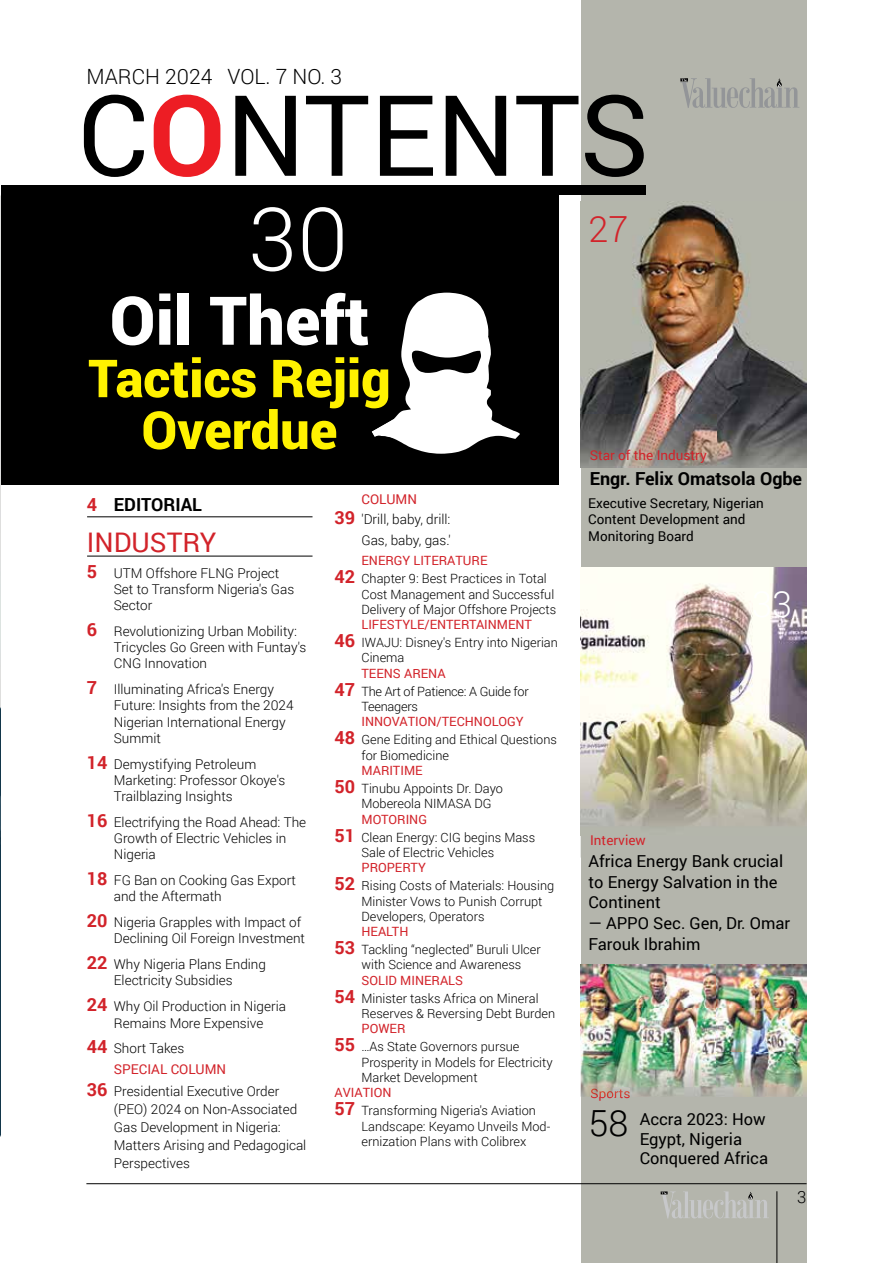
<style>
.page{position:relative;width:893px;height:1263px;background:#fff}
.page>*{position:absolute;margin:0;border:0;box-sizing:border-box;transform-origin:0 0}
.t1{font:112.5px "Roboto";letter-spacing:-.01em;color:#000}
.t2{font:300 88.05px "Roboto";color:#fff}
.t3{font:900 67.35px "Roboto";color:#fff}
.t4{font:900 52.5px/51.8px "Roboto";color:#fff200;text-align:center}
.t5{font:300 36px "Roboto";color:#fff}
.t6{font:300 36px "Roboto";color:#d2232a}
.t7{font:300 36px "Roboto";color:#000}
.t8{font:27px "Roboto";color:#d2232a}
.t9{font:300 21px "Roboto";color:#000}
.t10{font:700 18px "Roboto";color:#000}
.t11{font:300 16.8px "Roboto";color:#000}
.t12{font:16.5px/20.9px "Roboto";color:#000}
.t13{font:300 13.5px/16.2px "Roboto";color:#000}
.t14{font:13.5px/20.4px "Roboto";color:#d2232a}
.t15{font:13.5px/16.2px "Roboto";color:#000}
.t16{font:300 12.75px/18px "Roboto";color:#000}
.t17{font:300 12.75px/18px "Roboto";letter-spacing:-.02em;color:#000}
.s1{font-weight:700;color:#ed1d24}
.s2{color:#d2232a}
.s3{font-weight:700;font-size:18px;color:#d2232a}
.s4{font-weight:700;font-size:18px}
.s5{font-weight:300;color:#000}
.s6{font-weight:400;color:#d2232a}
</style>
<div class="page">
<div style="left:581px;top:0;width:226px;height:1263px;background:#b4b5ac"></div>
<hr style="left:87px;top:516px;width:225px;height:1px;background:#000">
<hr style="left:87px;top:556px;width:225px;height:1px;background:#000">
<div style="left:0;top:186px;width:645px;height:9px;background:#000"></div>
<img style="left:581px;top:567px;width:225px;height:260px">
<img style="left:581px;top:202px;width:225px;height:265px">
<img style="left:581px;top:965px;width:226px;height:132px">
<img style="left:591px;top:1089px;width:39px;height:8px">
<div style="left:0;top:195px;width:558px;height:290px;background:#000"></div>
<img style="left:0;top:186px;width:1px;height:951px">
<svg style="left:394px;top:292px;width:126px;height:162px"></svg>
<img style="left:372px;top:419px;width:22px;height:20px">
<hr style="left:776px;top:1191px;width:1px;height:72px;background:#000">
<hr style="left:86px;top:1183px;width:721px;height:1px;background:#000">
<svg style="left:661px;top:1191px;width:108px;height:27px"></svg>
<svg style="left:680px;top:78px;width:119px;height:30px"></svg>
<h3 class="t9" style="left:86px;top:62px;width:257px">MARCH 2024 VOL. 7 NO. 3</h3>
<h1 class="t1" style="left:77px;top:57px;width:574px">C<span class="s1">O</span>NTENTS</h1>
<h2 class="t2" style="left:248px;top:178px;width:102px">30</h2>
<h3 class="t3" style="left:110px;top:273px;width:261px">Oil Theft</h3>
<h3 class="t4" style="left:88px;top:351px;width:304px">Tactics Rejig<br>Overdue</h3>
<h3 class="t10" style="left:87px;top:492px;width:117px"><span class="s2">4</span> EDITORIAL</h3>
<h3 class="t8" style="left:87px;top:523px;width:131px">INDUSTRY</h3>
<p class="t13" style="left:114px;top:564px;width:182px;text-indent:-27px"><span class="s3">5</span> UTM Offshore FLNG Project<br>Set to Transform Nigeria's Gas<br>Sector</p>
<p class="t13" style="left:114px;top:623px;width:194px;text-indent:-27px"><span class="s3">6</span> Revolutionizing Urban Mobility:<br>Tricycles Go Green with Funtay's<br>CNG Innovation</p>
<p class="t13" style="left:114px;top:681px;width:181px;text-indent:-27px"><span class="s3">7</span> Illuminating Africa's Energy<br>Future: Insights from the 2024<br>Nigerian International Energy<br>Summit</p>
<p class="t13" style="left:114px;top:755px;width:173px;text-indent:-27px"><span class="s3">14</span> Demystifying Petroleum<br>Marketing: Professor Okoye's<br>Trailblazing Insights</p>
<p class="t13" style="left:114px;top:813px;width:194px;text-indent:-27px"><span class="s3">16</span> Electrifying the Road Ahead: The<br>Growth of Electric Vehicles in<br>Nigeria</p>
<p class="t13" style="left:114px;top:872px;width:184px;text-indent:-27px"><span class="s3">18</span> FG Ban on Cooking Gas Export and the Aftermath</p>
<p class="t13" style="left:87px;top:914px;width:220px;text-align:right"><span class="s3">20</span> Nigeria Grapples with Impact of<br>Declining Oil Foreign Investment</p>
<p class="t13" style="left:87px;top:956px;width:181px;text-align:center"><span class="s3">22</span> Why Nigeria Plans Ending<br>Electricity Subsidies</p>
<p class="t13" style="left:87px;top:998px;width:201px;text-align:center"><span class="s3">24</span> Why Oil Production in Nigeria<br>Remains More Expensive</p>
<p class="t14" style="left:114px;top:1038px;width:114px;text-indent:-27px"><span class="s4">44</span> <span class="s5">Short Takes<br></span>SPECIAL COLUMN</p>
<p class="t13" style="left:114px;top:1082px;width:194px;line-height:18px;text-indent:-27px"><span class="s3">36</span> Presidential Executive Order (PEO) 2024 on Non-Associated<br>Gas Development in Nigeria:<br>Matters Arising and Pedagogical<br>Perspectives</p>
<p class="t14" style="left:361px;top:488px;width:57px">COLUMN</p>
<p class="t13" style="left:334px;top:511px;width:117px"><span class="s3">39</span> 'Drill, baby, drill:</p>
<p class="t13" style="left:361px;top:531px;width:91px">Gas, baby, gas.'</p>
<p class="t16" style="left:334px;top:551px;width:214px;text-indent:27px"><span class="s6">ENERGY LITERATURE<br></span><span class="s3">42</span> Chapter 9: Best Practices in Total</p>
<p class="t16" style="left:361px;top:586px;width:196px;line-height:15.3px">Cost Management and Successful<br>Delivery of Major Offshore Projects</p>
<p class="t16" style="left:334px;top:615px;width:225px;text-align:center"><span class="s6">LIFESTYLE/ENTERTAINMENT<br></span><span class="s3">46</span> IWAJU: Disney's Entry into Nigerian</p>
<p class="t16" style="left:361px;top:648px;width:44px">Cinema</p>
<p class="t17" style="left:334px;top:664px;width:196px;text-indent:27px"><span class="s6">TEENS ARENA<br></span><span class="s3">47</span> The Art of Patience: A Guide for</p>
<p class="t17" style="left:361px;top:697px;width:58px">Teenagers</p>
<p class="t16" style="left:334px;top:712px;width:224px;text-align:center"><span class="s6">INNOVATION/TECHNOLOGY<br></span><span class="s3">48</span> Gene Editing and Ethical Questions</p>
<p class="t16" style="left:361px;top:746px;width:89px">for Biomedicine</p>
<p class="t16" style="left:334px;top:761px;width:170px;text-indent:27px"><span class="s6">MARITIME<br></span><span class="s3">50</span> Tinubu Appoints Dr. Dayo</p>
<p class="t16" style="left:361px;top:794px;width:131px">Mobereola NIMASA DG</p>
<p class="t16" style="left:334px;top:810px;width:202px;text-indent:27px"><span class="s6">MOTORING<br></span><span class="s3">51</span> Clean Energy: CIG begins Mass</p>
<p class="t16" style="left:361px;top:843px;width:134px">Sale of Electric Vehicles</p>
<p class="t16" style="left:334px;top:858px;width:221px;text-indent:27px"><span class="s6">PROPERTY<br></span><span class="s3">52</span> Rising Costs of Materials: Housing</p>
<p class="t16" style="left:361px;top:893px;width:182px;line-height:15.3px">Minister Vows to Punish Corrupt<br>Developers, Operators</p>
<p class="t16" style="left:334px;top:922px;width:208px;text-indent:27px"><span class="s6">HEALTH<br></span><span class="s3">53</span> Tackling “neglected” Buruli Ulcer</p>
<p class="t16" style="left:361px;top:955px;width:161px">with Science and Awareness</p>
<p class="t16" style="left:334px;top:971px;width:206px;text-indent:27px"><span class="s6">SOLID MINERALS<br></span><span class="s3">54</span> Minister tasks Africa on Mineral</p>
<p class="t16" style="left:361px;top:1004px;width:195px">Reserves &amp; Reversing Debt Burden</p>
<p class="t16" style="left:334px;top:1019px;width:186px;text-indent:27px"><span class="s6">POWER<br></span><span class="s3">55</span> …As State Governors pursue</p>
<p class="t16" style="left:361px;top:1054px;width:193px;line-height:15.3px">Prosperity in Models for Electricity<br>Market Development</p>
<p class="t16" style="left:334px;top:1083px;width:203px"><span class="s6">AVIATION<br></span><span class="s3">57</span> Transforming Nigeria's Aviation</p>
<p class="t16" style="left:361px;top:1118px;width:190px;line-height:15.3px">Landscape: Keyamo Unveils Mod&shy;ernization Plans with Colibrex</p>
<h3 class="t6" style="left:588px;top:204px;width:41px">27</h3>
<p class="t14" style="left:590px;top:444px;width:119px">Star of the Industry</p>
<h3 class="t10" style="left:590px;top:465px;width:214px">Engr. Felix Omatsola Ogbe</h3>
<p class="t15" style="left:588px;top:495px;width:177px">Executive Secretary, Nigerian<br>Content Development and<br>Monitoring Board</p>
<p class="t14" style="left:590px;top:829px;width:57px">Interview</p>
<h3 class="t5" style="left:752px;top:580px;width:41px">33</h3>
<p class="t12" style="left:588px;top:850px;width:196px">Africa Energy Bank crucial to Energy Salvation in the<br>Continent</p>
<p class="t12" style="left:588px;top:912px;width:203px">— APPO Sec. Gen, Dr. Omar<br>Farouk Ibrahim</p>
<p class="t14" style="left:590px;top:1083px;width:42px">Sports</p>
<h3 class="t7" style="left:588px;top:1098px;width:41px">58</h3>
<p class="t12" style="left:640px;top:1108px;width:130px;line-height:19.8px">Accra 2023: How<br>Egypt, Nigeria<br>Conquered Africa</p>
<h3 class="t11" style="left:797px;top:1186px;width:11px">3</h3>
</div>
